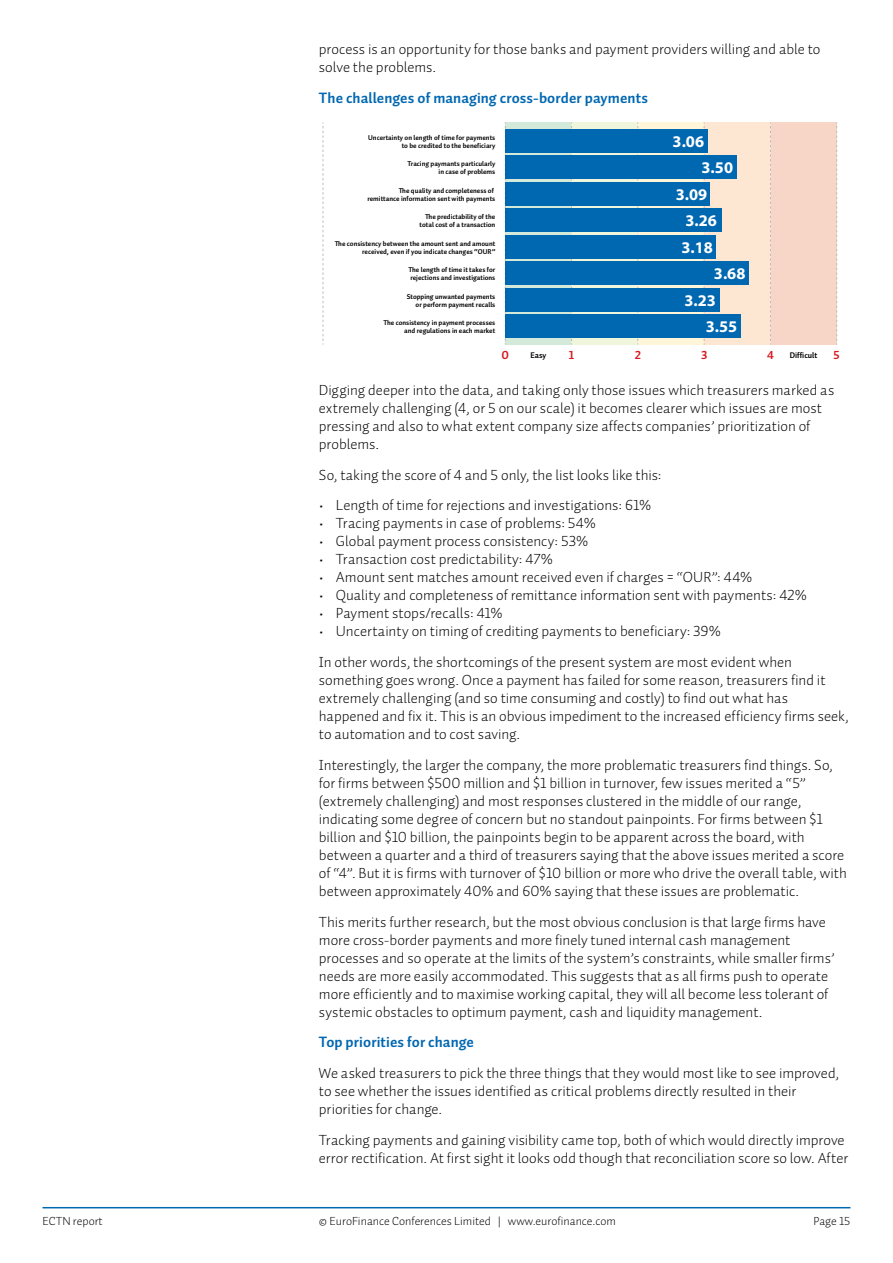
<style>
.page{position:relative;width:893px;height:1263px;background:#fff}
.page>*{position:absolute;margin:0;border:0;box-sizing:border-box;transform-origin:0 0}
.t1{font:700 16.35px "Myriad Pro";color:#fff}
.t2{font:15px/18px "Auto 1 Light LF";color:#000}
.t3{font:15px "Auto 1 Bold LF";letter-spacing:.005em;color:#0067b1}
.t4{font:12px "Auto 1 Light LF";color:#000}
.t5{font:11.7px "Auto 1 Bold LF";color:#d71920}
.t6{font:8.25px "Auto 1 Bold LF";color:#000}
.t7{font:7.05px/8.2px "Auto 1 Bold LF";color:#000;text-align:right}
</style>
<div class="page">
<hr style="left:43px;top:1207px;width:807px;height:1px;background:#0067b1">
<svg style="left:639px;top:122px;width:65px;height:222px;background:#c9d6d0"></svg>
<div style="left:770px;top:122px;width:67px;height:222px;background:#f7d6c7"></div>
<svg style="left:506px;top:122px;width:65px;height:222px;background:#a6cdd0"></svg>
<svg style="left:572px;top:122px;width:66px;height:222px;background:#bdd7d2"></svg>
<div style="left:704px;top:122px;width:66px;height:222px;background:#fee7d2"></div>
<svg style="left:505px;top:122px;width:1px;height:222px"></svg>
<svg style="left:323px;top:122px;width:1px;height:222px"></svg>
<svg style="left:571px;top:122px;width:1px;height:222px"></svg>
<svg style="left:638px;top:122px;width:1px;height:222px"></svg>
<svg style="left:704px;top:122px;width:1px;height:222px"></svg>
<svg style="left:770px;top:122px;width:1px;height:222px"></svg>
<svg style="left:836px;top:122px;width:1px;height:222px"></svg>
<div style="left:505px;top:315px;width:236px;height:23px;background:#0067b1"></div>
<div style="left:505px;top:129px;width:203px;height:23px;background:#0067b1"></div>
<div style="left:505px;top:156px;width:232px;height:23px;background:#0067b1"></div>
<div style="left:505px;top:182px;width:205px;height:23px;background:#0067b1"></div>
<div style="left:505px;top:209px;width:216px;height:23px;background:#0067b1"></div>
<div style="left:505px;top:235px;width:211px;height:23px;background:#0067b1"></div>
<div style="left:505px;top:262px;width:244px;height:23px;background:#0067b1"></div>
<div style="left:505px;top:288px;width:214px;height:23px;background:#0067b1"></div>
<p class="t2" style="left:319px;top:40px;width:503px">process is an opportunity for those banks and payment providers willing and able to solve the problems.</p>
<p class="t3" style="left:319px;top:88px;width:331px">The challenges of managing cross-border payments</p>
<p class="t7" style="left:368px;top:133px;width:129px">Uncertainty on length of time for payments to be credited to the beneficiary</p>
<p class="t1" style="left:673px;top:130px;width:33px">3.06</p>
<p class="t1" style="left:702px;top:157px;width:33px">3.50</p>
<p class="t1" style="left:676px;top:183px;width:33px">3.09</p>
<p class="t1" style="left:685px;top:210px;width:33px">3.26</p>
<p class="t1" style="left:681px;top:236px;width:33px">3.18</p>
<p class="t1" style="left:714px;top:263px;width:33px">3.68</p>
<p class="t1" style="left:684px;top:289px;width:33px">3.23</p>
<p class="t7" style="left:407px;top:159px;width:89px">Tracing paymants particularly in case of problems</p>
<p class="t7" style="left:367px;top:186px;width:129px">The quality and completeness of remittance information sent with payments</p>
<p class="t7" style="left:420px;top:212px;width:77px">The predictability of the total cost of a transaction</p>
<p class="t7" style="left:335px;top:239px;width:162px">The consistency between the amount sent and amount received, even if you indicate changes “OUR”</p>
<p class="t7" style="left:409px;top:265px;width:88px;text-align:left">The length of time it takes for rejections and investigations</p>
<p class="t7" style="left:407px;top:292px;width:90px">Stopping unwanted payments or perform payment recalls</p>
<p class="t7" style="left:383px;top:318px;width:113px">The consistency in payment processes and regulations in each market</p>
<p class="t1" style="left:706px;top:316px;width:33px">3.55</p>
<p class="t5" style="left:501px;top:348px;width:9px">0</p>
<p class="t6" style="left:530px;top:350px;width:18px">Easy</p>
<p class="t5" style="left:569px;top:348px;width:7px">1</p>
<p class="t5" style="left:635px;top:348px;width:8px">2</p>
<p class="t5" style="left:701px;top:348px;width:8px">3</p>
<p class="t5" style="left:767px;top:348px;width:8px">4</p>
<p class="t6" style="left:790px;top:350px;width:29px">Difficult</p>
<p class="t5" style="left:834px;top:348px;width:8px">5</p>
<p class="t2" style="left:319px;top:381px;width:517px">Digging deeper into the data, and taking only those issues which treasurers marked as extremely challenging (4, or 5 on our scale) it becomes clearer which issues are most pressing and also to what extent company size affects companies’ prioritization of problems.</p>
<p class="t2" style="left:319px;top:465px;width:344px">So, taking the score of 4 and 5 only, the list looks like this:</p>
<p class="t2" style="left:319px;top:496px;width:334px">• Length of time for rejections and investigations: 61%</p>
<p class="t2" style="left:319px;top:514px;width:278px">• Tracing payments in case of problems: 54%</p>
<p class="t2" style="left:319px;top:532px;width:271px">• Global payment process consistency: 53%</p>
<p class="t2" style="left:319px;top:550px;width:235px">• Transaction cost predictability: 47%</p>
<p class="t2" style="left:319px;top:568px;width:435px">• Amount sent matches amount received even if charges = “OUR”: 44%</p>
<p class="t2" style="left:319px;top:586px;width:489px">• Quality and completeness of remittance information sent with payments: 42%</p>
<p class="t2" style="left:319px;top:604px;width:185px">• Payment stops/recalls: 41%</p>
<p class="t2" style="left:319px;top:616px;width:475px;line-height:30.8px">• Uncertainty on timing of crediting payments to beneficiary: 39%<br>In other words, the shortcomings of the present system are most evident when</p>
<p class="t2" style="left:319px;top:671px;width:531px">something goes wrong. Once a payment has failed for some reason, treasurers find it extremely challenging (and so time consuming and costly) to find out what has happened and fix it. This is an obvious impediment to the increased efficiency firms seek, to automation and to cost saving.</p>
<p class="t2" style="left:319px;top:756px;width:529px">Interestingly, the larger the company, the more problematic treasurers find things. So, for firms between $500 million and $1 billion in turnover, few issues merited a “5” (extremely challenging) and most responses clustered in the middle of our range, indicating some degree of concern but no standout painpoints. For firms between $1 billion and $10 billion, the painpoints begin to be apparent across the board, with between a quarter and a third of treasurers saying that the above issues merited a score of “4”. But it is firms with turnover of $10 billion or more who drive the overall table, with between approximately 40% and 60% saying that these issues are problematic.</p>
<p class="t2" style="left:319px;top:912px;width:517px">This merits further research, but the most obvious conclusion is that large firms have more cross-border payments and more finely tuned internal cash management processes and so operate at the limits of the system’s constraints, while smaller firms’ needs are more easily accommodated. This suggests that as all firms push to operate more efficiently and to maximise working capital, they will all become less tolerant of systemic obstacles to optimum payment, cash and liquidity management.</p>
<p class="t3" style="left:319px;top:1033px;width:157px">Top priorities for change</p>
<p class="t2" style="left:319px;top:1064px;width:522px">We asked treasurers to pick the three things that they would most like to see improved, to see whether the issues identified as critical problems directly resulted in their priorities for change.</p>
<p class="t2" style="left:319px;top:1131px;width:531px">Tracking payments and gaining visibility came top, both of which would directly improve error rectification. At first sight it looks odd though that reconciliation score so low. After</p>
<p class="t4" style="left:43px;top:1213px;width:62px">ECTN report</p>
<p class="t4" style="left:319px;top:1213px;width:299px">© EuroFinance Conferences Limited | www.eurofinance.com</p>
<p class="t4" style="left:813px;top:1213px;width:39px">Page 15</p>
</div>
